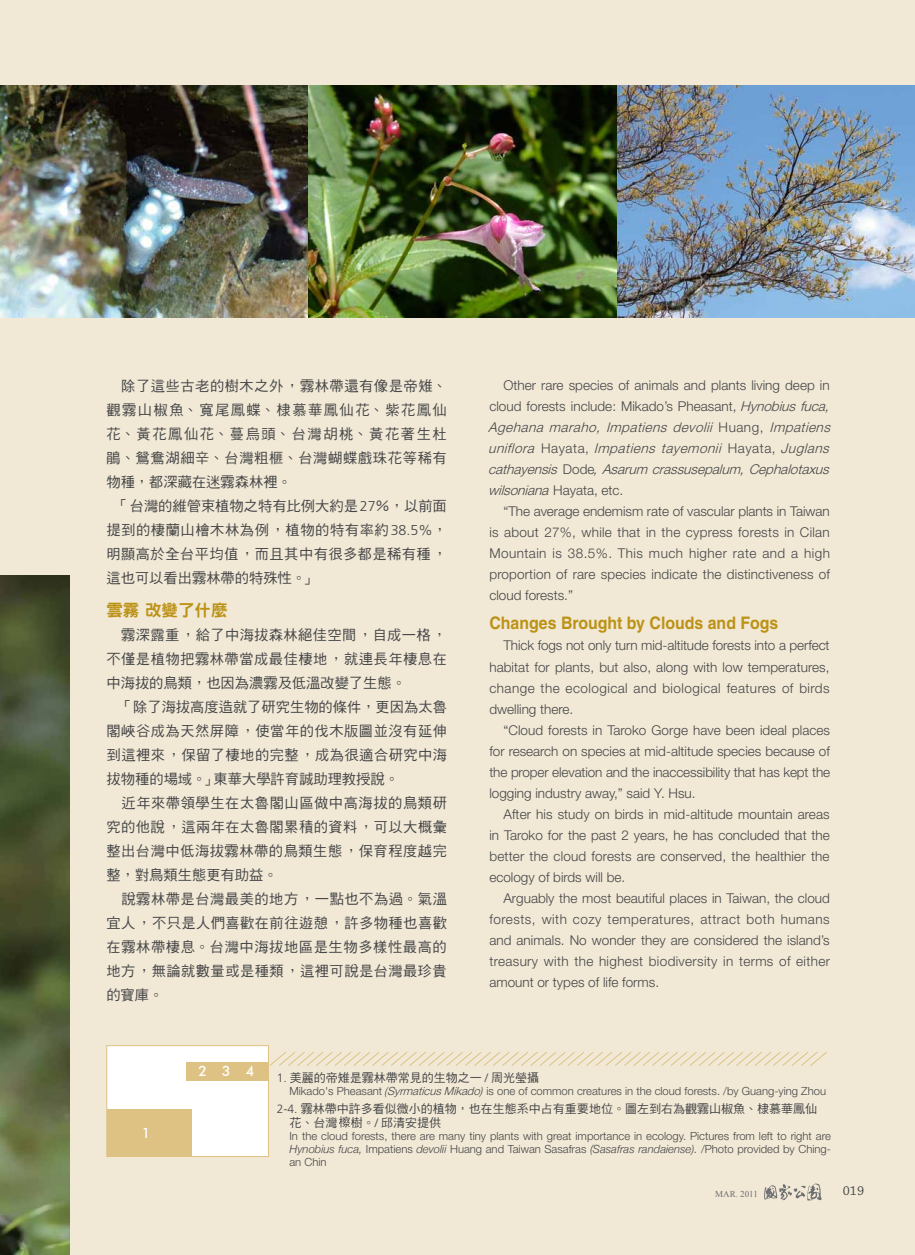
<style>
.page{position:relative;width:915px;height:1255px;background:#fff}
.page>*{position:absolute;margin:0;border:0;box-sizing:border-box;transform-origin:0 0}
.t1{font:700 17.25px "Helvetica";color:#bc9216;scale:.92 1}
.t2{font:16.5px "DF Hei Std W9";color:#bc9216}
.t3{font:14.25px/24px "DF Hei Std W5";letter-spacing:.03em;color:#454547;text-align:justify}
.t4{font:14.25px "DF Hei Std W5";color:#454547}
.t5{font:14.25px "DF Hei Std W5";letter-spacing:.105em;color:#454547}
.t6{font:14.25px "DF Hei Std W5";letter-spacing:.11em;color:#454547}
.t7{font:500 14.25px "Futura BT";color:#fff}
.t8{font:300 13.5px/21px "Helvetica Neue LT Std";letter-spacing:.01em;color:#454547;text-align:justify}
.t9{font:italic 300 13.5px/21px "Helvetica Neue LT Std";color:#454547}
.t10{font:13.5px "Chaparral Pro";color:#454547}
.t11{font:12px/13.8px "DF Hei Std W5";color:#454547}
.t12{font:300 11.25px/12.8px "Helvetica Neue LT Std";color:#454547;text-align:justify}
.t13{font:9px "Times New Roman";color:#6d6e71}
.s1{font-family:"Frutiger LT Std";font-weight:300}
.s2{font-style:normal}
.s3{font-style:italic}
.s4{font-family:"Helvetica Neue";font-style:italic}
</style>
<div class="page">
<div style="left:0;top:0;width:914px;height:1254px;background:#f1e9d6"></div>
<div style="left:106px;top:1045px;width:163px;height:111px;background:#fff;border:1px solid #dec284"></div>
<svg style="left:269px;top:1052px;width:558px;height:14px"></svg>
<div style="left:186px;top:1061px;width:82px;height:19px;background:#dec284"></div>
<div style="left:107px;top:1108px;width:84px;height:48px;background:#dec284"></div>
<img style="left:0;top:85px;width:308px;height:233px">
<img style="left:308px;top:85px;width:606px;height:233px">
<svg style="left:339px;top:1116px;width:11px;height:11px"></svg>
<img style="left:0;top:575px;width:69px;height:679px">
<svg style="left:764px;top:1183px;width:57px;height:17px"></svg>
<p class="t3" style="left:121px;top:373px;width:327px">除了這些古老的樹木之外，霧林帶還有像是帝雉、</p>
<p class="t5" style="left:106px;top:402px;width:342px">觀霧山椒魚、寬尾鳳蝶、棣慕華鳳仙花、紫花鳳仙</p>
<p class="t6" style="left:106px;top:426px;width:342px">花、黃花鳳仙花、蔓烏頭、台灣胡桃、黃花著生杜</p>
<p class="t3" style="left:106px;top:445px;width:342px">鵑、鴛鴦湖細辛、台灣粗榧、台灣蝴蝶戲珠花等稀有</p>
<p class="t4" style="left:106px;top:474px;width:187px">物種，都深藏在迷霧森林裡。</p>
<p class="t4" style="left:114px;top:498px;width:334px">「台灣的維管束植物之特有比例大約是<span class="s1">27</span>％，以前面</p>
<p class="t3" style="left:106px;top:517px;width:342px">提到的棲蘭山檜木林為例，植物的特有率約<span class="s1">38.5%</span>，</p>
<p class="t3" style="left:106px;top:541px;width:342px">明顯高於全台平均值，而且其中有很多都是稀有種，</p>
<p class="t4" style="left:106px;top:570px;width:212px">這也可以看出霧林帶的特殊性。」</p>
<p class="t2" style="left:106px;top:600px;width:123px">雲霧改變了什麼</p>
<p class="t3" style="left:106px;top:622px;width:342px;text-indent:15px">霧深露重，給了中海拔森林絕佳空間，自成一格，不僅是植物把霧林帶當成最佳棲地，就連長年棲息在中海拔的鳥類，也因為濃霧及低溫改變了生態。</p>
<p class="t3" style="left:106px;top:694px;width:342px;text-indent:12px">「除了海拔高度造就了研究生物的條件，更因為太魯閣峽谷成為天然屏障，使當年的伐木版圖並沒有延伸到這裡來，保留了棲地的完整，成為很適合研究中海拔物種的場域。」東華大學許育誠助理教授說。</p>
<p class="t3" style="left:106px;top:790px;width:342px;text-indent:15px">近年來帶領學生在太魯閣山區做中高海拔的鳥類研究的他說，這兩年在太魯閣累積的資料，可以大概彙整出台灣中低海拔霧林帶的鳥類生態，保育程度越完整，對鳥類生態更有助益。</p>
<p class="t3" style="left:106px;top:886px;width:342px;text-indent:15px">說霧林帶是台灣最美的地方，一點也不為過。氣溫宜人，不只是人們喜歡在前往遊憩，許多物種也喜歡在霧林帶棲息。台灣中海拔地區是生物多樣性最高的地方，無論就數量或是種類，這裡可說是台灣最珍貴的寶庫。</p>
<p class="t9" style="left:488px;top:374px;width:347px;text-indent:15px"><span class="s2">Other rare species of animals and plants living deep in cloud forests include: Mikado’s Pheasant,</span> Hynobiusfuca, Agehana maraho, Impatiens devolii <span class="s2">H u a n g ,</span> Impatiens uniflora <span class="s2">H a y a t a ,</span> Impatiens tayemonii <span class="s2">H a y a t a ,</span> Juglans cathayensis <span class="s2">D o d e</span> ,Asarum crassusepalum,Cephalotaxus wilsoniana <span class="s2">H ay at a , e t c .</span></p>
<p class="t8" style="left:489px;top:500px;width:342px;text-indent:14px">“The average endemism rate of vascular plants in Taiwan is about 27%, while that in the cypress forests in Cilan Mountain is 38.5%. This much higher rate and a high proportion of rare species indicate the distinctiveness of cloud forests.”</p>
<p class="t1" style="left:489px;top:613px;width:315px">Changes Brought by Clouds and Fogs</p>
<p class="t8" style="left:489px;top:635px;width:341px;text-indent:14px">Thick fogs not only turn mid-altitude forests into a perfect habitat for plants, but also, along with low temperatures, change the ecological and biological features of birds dwelling there.</p>
<p class="t8" style="left:489px;top:719px;width:342px;text-indent:14px">“Cloud forests in Taroko Gorge have been ideal places for research on species at mid-altitude species because of the proper elevation and the inaccessibility that has kept the logging industry away,” said Y. Hsu.</p>
<p class="t8" style="left:489px;top:803px;width:342px;text-indent:14px">After his study on birds in mid-altitude mountain areas in Taroko for the past 2 years, he has concluded that the better the cloud forests are conserved, the healthier the ecology of birds will be.</p>
<p class="t8" style="left:489px;top:887px;width:342px;text-indent:14px">Arguably the most beautiful places in Taiwan, the cloud forests, with cozy temperatures, attract both humans and animals. No wonder they are considered the island’s treasury with the highest biodiversity in terms of either amount or types of life forms.</p>
<p class="t7" style="left:142px;top:1123px;width:10px">1</p>
<p class="t7" style="left:198px;top:1062px;width:57px">234</p>
<p class="t11" style="left:276px;top:1070px;width:264px"><span class="s1">1.</span> 美麗的帝雉是霧林帶常見的生物之一 <span class="s1">/</span> 周光瑩攝</p>
<p class="t12" style="left:289px;top:1084px;width:538px">Mikado's Pheasant <span class="s3">(SyrmaticusMikado)</span> is one of common creatures in the cloud forests. /by Guang-ying Zhou</p>
<p class="t11" style="left:289px;top:1101px;width:529px;text-indent:-13px"><span class="s1">2-4.</span> 霧林帶中許多看似微小的植物，也在生態系中占有重要地位。圖左到右為觀霧山椒魚、棣慕華鳳仙花、台灣 樹。<span class="s1">/</span> 邱清安提供</p>
<p class="t12" style="left:289px;top:1129px;width:543px">In the cloud forests, there are many tiny plants with great importance in ecology. Pictures from left to right are <span class="s4">Hynobius fuca,</span> Impatiens <span class="s4">devolii</span> Huang and Taiwan Sasafras <span class="s4">(Sasafras randaiense).</span> /Photo provided by Ching&shy;an Chin</p>
<p class="t13" style="left:715px;top:1188px;width:44px">MAR. 2011</p>
<p class="t10" style="left:842px;top:1183px;width:23px">019</p>
</div>
